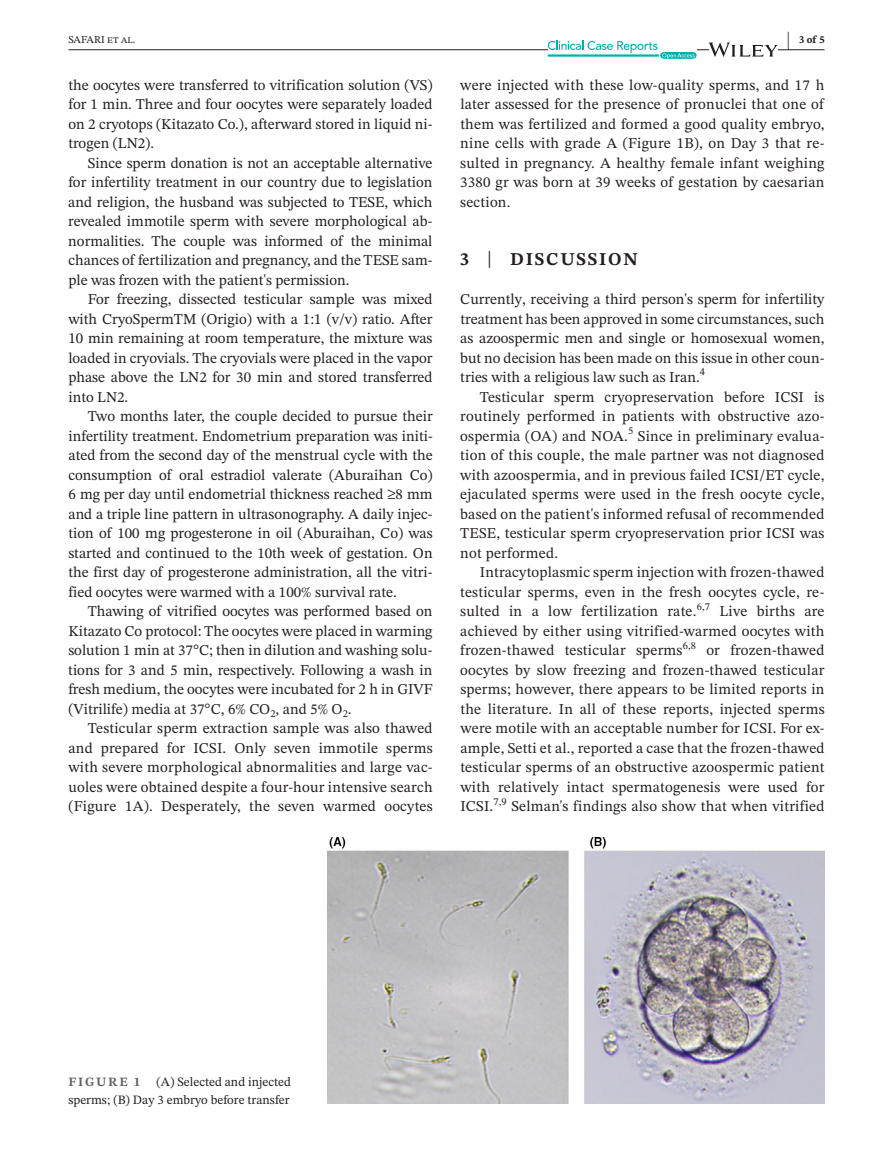
<style>
.page{position:relative;width:893px;height:1174px;background:#fff}
.page>*{position:absolute;margin:0;border:0;box-sizing:border-box;transform-origin:0 0}
.t1{font:700 21px "STIX Two Text";color:#231f20;scale:.42 1}
.t2{font:700 18px "STIX Two Text";letter-spacing:.1em;color:#231f20}
.t3{font:15px/19.5px "STIX Two Text";letter-spacing:.015em;color:#231f20;text-align:justify}
.t4{font:12.75px/18px "STIX Two Text";color:#231f20;text-align:right}
.t5{font:700 12.75px "STIX Two Text";letter-spacing:.14em;color:#636366}
.t6{font:10.5px "STIX Two Text";color:#231f20}
.t7{font:700 10.5px "STIX Two Text";color:#231f20}
.s1{font-weight:400;font-size:23.7px}
</style>
<div class="page">
<hr style="left:68px;top:49px;width:756px;height:1px;background:#231f20">
<svg style="left:548px;top:41px;width:148px;height:18px"></svg>
<svg style="left:709px;top:43px;width:68px;height:14px"></svg>
<img style="left:327px;top:837px;width:497px;height:267px">
<h1 class="t1" style="left:787px;top:24px;width:8px">|</h1>
<p class="t6" style="left:68px;top:32px;width:68px">SAFARI et al.</p>
<p class="t7" style="left:799px;top:32px;width:27px">3 of 5</p>
<p class="t3" style="left:68px;top:75px;width:366px">the oocytes were transferred to vitrification solution (VS) for 1 min. Three and four oocytes were separately loaded on 2 cryotops (Kitazato Co.), afterward stored in liquid ni&shy;trogen (LN2).</p>
<p class="t3" style="left:68px;top:153px;width:366px;text-indent:20px">Since sperm donation is not an acceptable alternative for infertility treatment in our country due to legislation and religion, the husband was subjected to TESE, which revealed immotile sperm with severe morphological ab&shy;normalities. The couple was informed of the minimal chances of fertilization and pregnancy, and the TESE sam&shy;ple was frozen with the patient's permission.</p>
<p class="t3" style="left:68px;top:289px;width:366px;text-indent:20px">For freezing, dissected testicular sample was mixed with CryoSpermTM (Origio) with a 1:1 (v/v) ratio. After 10 min remaining at room temperature, the mixture was loaded in cryovials. The cryovials were placed in the vapor phase above the LN2 for 30 min and stored transferred into LN2.</p>
<p class="t3" style="left:68px;top:406px;width:366px;text-indent:20px">Two months later, the couple decided to pursue their infertility treatment. Endometrium preparation was initi&shy;ated from the second day of the menstrual cycle with the consumption of oral estradiol valerate (Aburaihan Co)<br>6 mg per day until endometrial thickness reached ≥8 mm and a triple line pattern in ultrasonography. A daily injec&shy;tion of 100 mg progesterone in oil (Aburaihan, Co) was started and continued to the 10th week of gestation. On the first day of progesterone administration, all the vitri&shy;fied oocytes were warmed with a 100% survival rate.</p>
<p class="t3" style="left:68px;top:601px;width:366px;text-indent:20px">Thawing of vitrified oocytes was performed based on Kitazato Co protocol: The oocytes were placed in warming solution 1 min at 37°C; then in dilution and washing solu&shy;tions for 3 and 5 min, respectively. Following a wash in fresh medium, the oocytes were incubated for 2 h in GIVF (Vitrilife) media at 37°C, 6% CO<sub>2</sub>, and 5% O<sub>2</sub>.</p>
<p class="t3" style="left:68px;top:718px;width:366px;text-indent:20px">Testicular sperm extraction sample was also thawed and prepared for ICSI. Only seven immotile sperms with severe morphological abnormalities and large vac&shy;uoles were obtained despite a four-hour intensive search (Figure 1A). Desperately, the seven warmed oocytes</p>
<p class="t3" style="left:460px;top:75px;width:366px">were injected with these low-quality sperms, and 17 h later assessed for the presence of pronuclei that one of them was fertilized and formed a good quality embryo, nine cells with grade A (Figure 1B), on Day 3 that re&shy;sulted in pregnancy. A healthy female infant weighing 3380 gr was born at 39 weeks of gestation by caesarian section.</p>
<p class="t2" style="left:460px;top:246px;width:179px">3 <span class="s1">|</span> DISCUSSION</p>
<p class="t3" style="left:460px;top:289px;width:366px">Currently, receiving a third person's sperm for infertility treatment has been approved in some circumstances, such as azoospermic men and single or homosexual women, but no decision has been made on this issue in other coun&shy;tries with a religious law such as Iran.</p>
<p class="t6" style="left:700px;top:364px;width:7px">4</p>
<p class="t3" style="left:460px;top:387px;width:366px;text-indent:20px">Testicular sperm cryopreservation before ICSI is routinely performed in patients with obstructive azo&shy;ospermia (OA) and NOA.</p>
<p class="t6" style="left:628px;top:423px;width:7px">5</p>
<p class="t3" style="left:460px;top:426px;width:366px;text-indent:178px">Since in preliminary evalua&shy;tion of this couple, the male partner was not diagnosed with azoospermia, and in previous failed ICSI/ET cycle, ejaculated sperms were used in the fresh oocyte cycle, based on the patient's informed refusal of recommended TESE, testicular sperm cryopreservation prior ICSI was not performed.</p>
<p class="t3" style="left:460px;top:562px;width:366px;text-indent:20px">Intracytoplasmic sperm injection with frozen-thawed testicular sperms, even in the fresh oocytes cycle, re&shy;sulted in a low fertilization rate.</p>
<p class="t6" style="left:697px;top:598px;width:15px">6,7</p>
<p class="t3" style="left:460px;top:601px;width:366px;text-indent:259px">Live births are achieved by either using vitrified-warmed oocytes with frozen-thawed testicular sperms</p>
<p class="t6" style="left:683px;top:637px;width:15px">6,8</p>
<p class="t3" style="left:460px;top:640px;width:366px;text-indent:246px">or frozen-thawed oocytes by slow freezing and frozen-thawed testicular sperms; however, there appears to be limited reports in the literature. In all of these reports, injected sperms were motile with an acceptable number for ICSI. For ex&shy;ample, Setti et al., reported a case that the frozen-thawed testicular sperms of an obstructive azoospermic patient with relatively intact spermatogenesis were used for ICSI.</p>
<p class="t6" style="left:493px;top:793px;width:15px">7,9</p>
<p class="t3" style="left:511px;top:796px;width:315px">Selman's findings also show that when vitrified</p>
<p class="t4" style="left:68px;top:1072px;width:224px">(A) Selected and injected<br>sperms; (B) Day 3 embryo before transfer</p>
<p class="t5" style="left:68px;top:1072px;width:73px">FIGURE 1</p>
</div>
